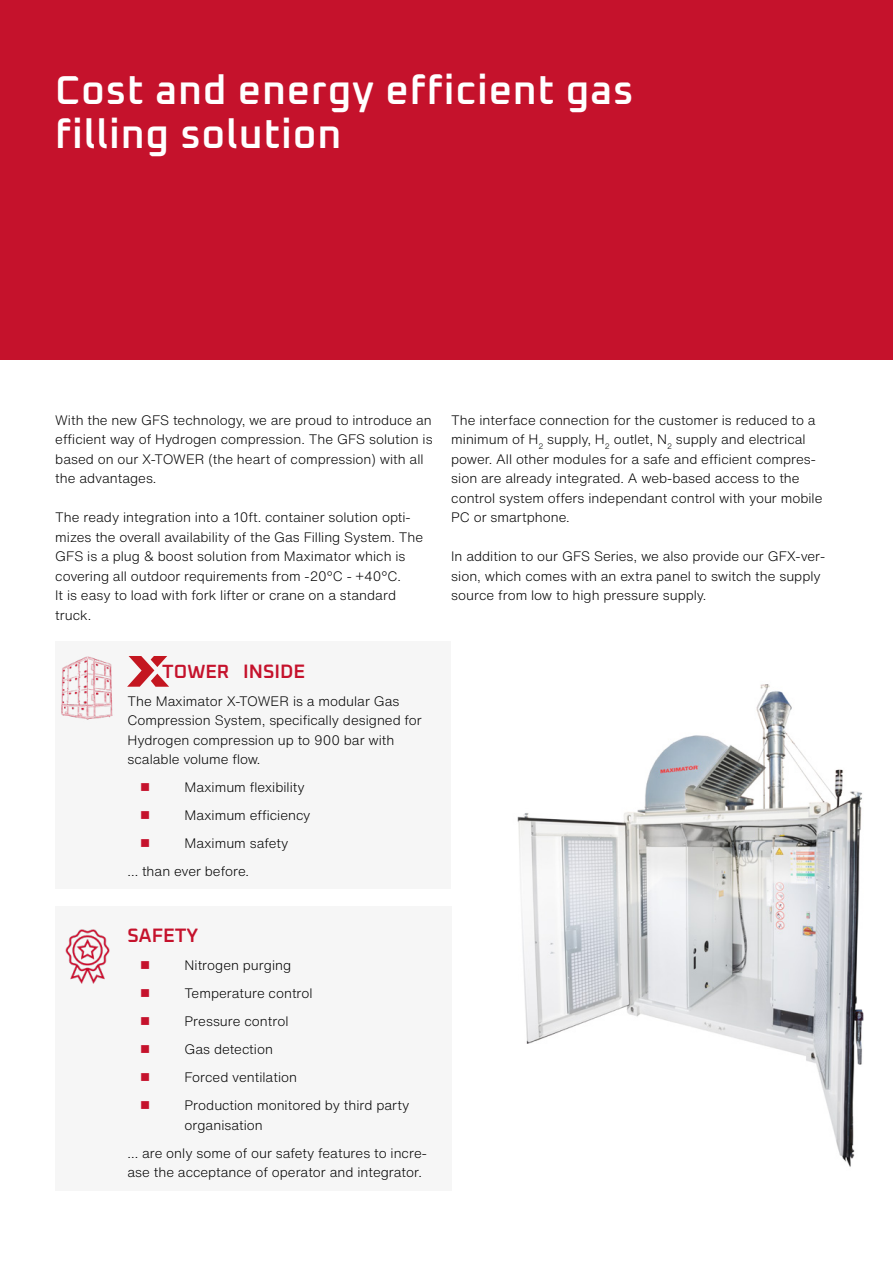
<style>
.page{position:relative;width:893px;height:1263px;background:#fff}
.page>*{position:absolute;margin:0;border:0;box-sizing:border-box;transform-origin:0 0}
.t1{font:600 40.5px/43.5px "Oxanium";letter-spacing:.02em;color:#fff}
.t2{font:600 19.5px "Oxanium";color:#c5122c}
.t3{font:600 19.2px "Oxanium";color:#c5122c}
.t4{font:300 13.5px/19.5px "Helvetica Now Text";color:#000}
</style>
<div class="page">
<div style="left:0;top:0;width:893px;height:359px;background:#c5122c"></div>
<img style="left:517px;top:684px;width:347px;height:483px">
<div style="left:55px;top:906px;width:397px;height:284px;background:#f6f6f6"></div>
<img style="left:65px;top:929px;width:45px;height:54px">
<div style="left:55px;top:641px;width:396px;height:248px;background:#f6f6f6"></div>
<svg style="left:127px;top:656px;width:42px;height:31px"></svg>
<img style="left:61px;top:656px;width:52px;height:64px">
<h1 class="t1" style="left:55px;top:67px;width:580px">Cost and energy efficient gas filling solution</h1>
<p class="t4" style="left:55px;top:410px;width:379px">With the new GFS technology, we are proud to introduce an efficient way of Hydrogen compression. The GFS solution is based on our X-TOWER (the heart of compression) with all the advantages.</p>
<p class="t4" style="left:55px;top:507px;width:369px">The ready integration into a 10ft. container solution opti&shy;mizes the overall availability of the Gas Filling System. The GFS is a plug &amp; boost solution from Maximator which is covering all outdoor requirements from -20°C - +40°C.<br>It is easy to load with fork lifter or crane on a standard truck.</p>
<h2 class="t2" style="left:243px;top:658px;width:64px">INSIDE</h2>
<p class="t4" style="left:128px;top:691px;width:296px">The Maximator X-TOWER is a modular Gas Compression System, specifically designed for Hydrogen compression up to 900 bar with scalable volume flow.</p>
<p class="t4" style="left:185px;top:777px;width:122px">Maximum flexibility</p>
<p class="t4" style="left:185px;top:805px;width:127px">Maximum efficiency</p>
<p class="t4" style="left:185px;top:833px;width:105px">Maximum safety</p>
<p class="t4" style="left:128px;top:861px;width:123px">... than ever before.</p>
<h3 class="t3" style="left:162px;top:659px;width:68px">TOWER</h3>
<p class="t4" style="left:451px;top:410px;width:373px">The interface connection for the customer is reduced to a minimum of H<sub>2</sub> supply, H<sub>2</sub> outlet, N<sub>2</sub> supply and electrical power. All other modules for a safe and efficient compres&shy;sion are already integrated. A web-based access to the control system offers independant control with your mobile PC or smartphone.</p>
<p class="t4" style="left:451px;top:546px;width:376px">In addition to our GFS Series, we also provide our GFX-ver&shy;sion, which comes with an extra panel to switch the supply source from low to high pressure supply.</p>
<h2 class="t2" style="left:128px;top:923px;width:72px">SAFETY</h2>
<p class="t4" style="left:185px;top:951px;width:226px;line-height:28px">Nitrogen purging<br>Temperature control<br>Pressure control<br>Gas detection<br>Forced ventilation<br>Production monitored by third party</p>
<p class="t4" style="left:128px;top:1111px;width:301px;line-height:28px;text-indent:57px">organisation<br>... are only some of our safety features to incre-</p>
<p class="t4" style="left:128px;top:1163px;width:296px">ase the acceptance of operator and integrator.</p>
</div>
